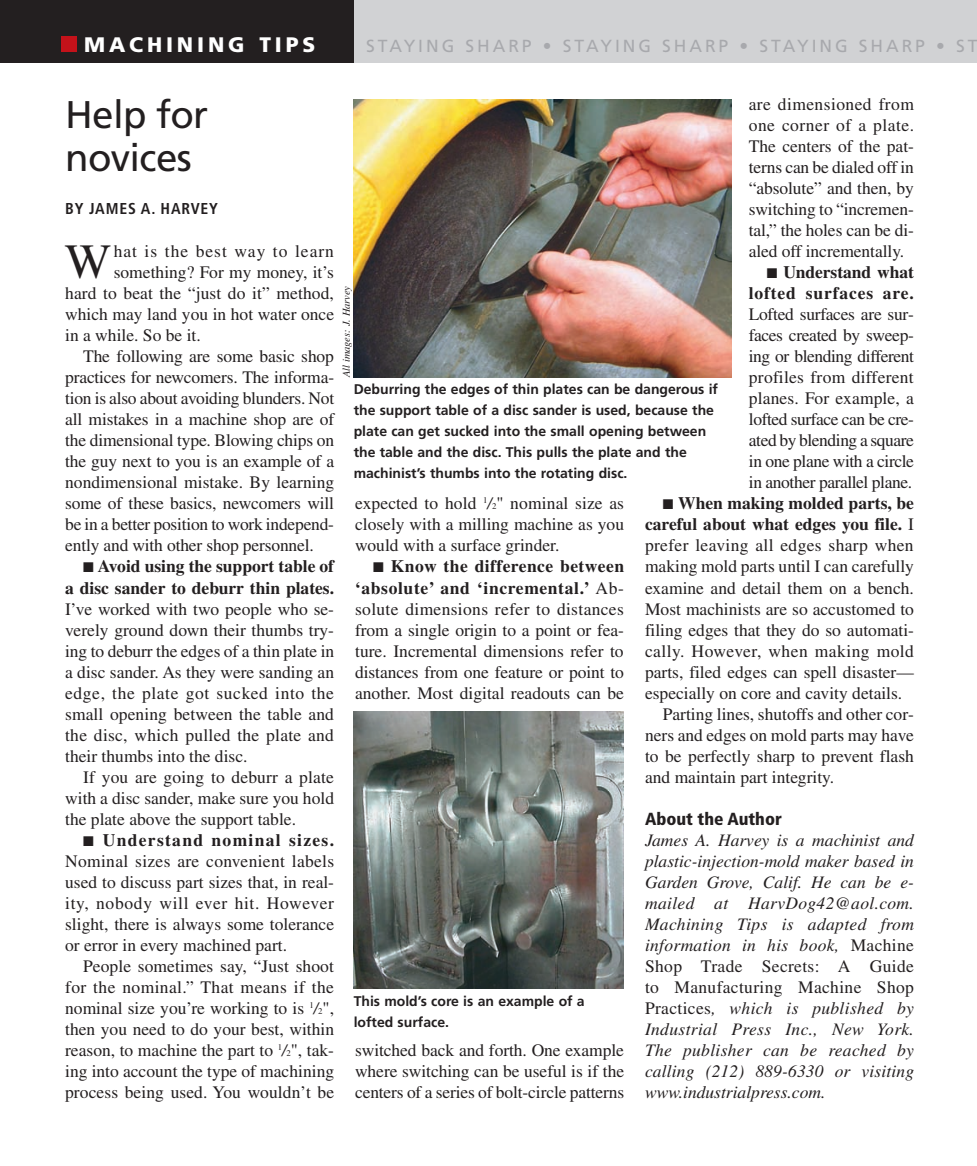
<style>
.page{position:relative;width:977px;height:1166px;background:#fff}
.page>*{position:absolute;margin:0;border:0;box-sizing:border-box;transform-origin:0 0}
.t1{font:49.18px "Times";color:#231f20}
.t2{font:38.5px/43.8px "Frutiger";letter-spacing:-.015em;color:#231f20}
.t3{font:900 21px "Frutiger";letter-spacing:.185em;color:#fff}
.t4{font:17.5px/21px "Times";color:#231f20;text-align:justify}
.t5{font:italic 17.5px/21px "Times";letter-spacing:.01em;color:#231f20;text-align:justify}
.t6{font:700 17.5px/21px "Times";color:#231f20;text-align:right}
.t7{font:17.5px "Frutiger";letter-spacing:.165em;color:#a8a9ad}
.t8{font:700 17.5px/21px "Times";letter-spacing:.04em;color:#231f20;text-align:right}
.t9{font:17.5px "Times";letter-spacing:.02em;color:#231f20}
.t10{font:17.5px "Times";letter-spacing:.025em;color:#231f20}
.t11{font:17.5px "Times";letter-spacing:.055em;color:#231f20}
.t12{font:900 condensed 17.5px "Frutiger";color:#231f20}
.t13{font:700 condensed 15.75px "Frutiger";letter-spacing:.05em;color:#231f20}
.t14{font:700 14px/21px "Frutiger";color:#231f20}
.t15{font:italic 10.5px "Times";color:#231f20}
.s1{font-weight:400}
.s2{font-style:normal}
.s3{font-weight:700}
.s4{font-style:italic}
.s5{font-size:8.75px}
</style>
<div class="page">
<div style="left:192px;top:0;width:784px;height:62px;background:#d1d2d4"></div>
<div style="left:0;top:0;width:354px;height:62px;background:#231f20"></div>
<div style="left:61px;top:37px;width:16px;height:15px;background:#c4121a"></div>
<img style="left:354px;top:712px;width:269px;height:276px">
<img style="left:354px;top:100px;width:377px;height:278px">
<p class="t3" style="left:84px;top:36px;width:232px">MACHINING TIPS</p>
<p class="t7" style="left:366px;top:39px;width:613px">STAYING SHARP • STAYING SHARP • STAYING SHARP • ST</p>
<p class="t4" style="left:748px;top:96px;width:167px">are dimensioned from one corner of a plate.<br>The centers of the pat&shy;terns can be dialed off in “absolute” and then, by switching to “incremen&shy;tal,” the holes can be di&shy;aled off incrementally.</p>
<p class="t8" style="left:748px;top:264px;width:167px">■ Understand what lofted surfaces are.</p>
<p class="t4" style="left:748px;top:306px;width:167px">Lofted surfaces are sur&shy;faces created by sweep&shy;ing or blending different profiles from different planes. For example, a lofted surface can be cre&shy;ated by blending a square in one plane with a circle in another parallel plane.</p>
<p class="t6" style="left:663px;top:495px;width:252px">■ When making molded parts, be</p>
<p class="t6" style="left:645px;top:516px;width:270px">careful about what edges you file. <span class="s1">I</span></p>
<p class="t9" style="left:645px;top:539px;width:270px">prefer leaving all edges sharp when</p>
<p class="t4" style="left:645px;top:558px;width:270px">making mold parts until I can carefully</p>
<p class="t4" style="left:645px;top:579px;width:270px">examine and detail them on a bench.</p>
<p class="t4" style="left:645px;top:600px;width:270px">Most machinists are so accustomed to</p>
<p class="t4" style="left:645px;top:621px;width:270px">filing edges that they do so automati-</p>
<p class="t10" style="left:645px;top:644px;width:270px">cally. However, when making mold</p>
<p class="t4" style="left:645px;top:663px;width:270px">parts, filed edges can spell disaster—</p>
<p class="t4" style="left:645px;top:684px;width:259px">especially on core and cavity details.</p>
<p class="t4" style="left:663px;top:705px;width:252px">Parting lines, shutoffs and other cor-</p>
<p class="t4" style="left:645px;top:726px;width:270px">ners and edges on mold parts may have</p>
<p class="t4" style="left:645px;top:747px;width:270px">to be perfectly sharp to prevent flash</p>
<p class="t4" style="left:645px;top:768px;width:191px">and maintain part integrity.</p>
<p class="t12" style="left:645px;top:811px;width:138px">About the Author</p>
<p class="t5" style="left:645px;top:831px;width:271px">James A. Harvey is a machinist and plastic-injection-mold maker based in Garden Grove, Calif. He can be e&shy;mailed at HarvDog42@aol.com.<br>Machining Tips is adapted from information in his book, <span class="s2">Machine Shop Trade Secrets: A Guide to Manufacturing Machine Shop Practices</span>, which is published by Industrial Press Inc., New York.<br>The publisher can be reached by calling (212) 889-6330 or visiting www.industrialpress.com.</p>
<h2 class="t2" style="left:65px;top:95px;width:145px">Help for novices</h2>
<p class="t13" style="left:65px;top:202px;width:154px">BY JAMES A. HARVEY</p>
<h1 class="t1" style="left:65px;top:245px;width:48px">W</h1>
<p class="t11" style="left:114px;top:245px;width:222px">hat is the best way to learn</p>
<p class="t4" style="left:114px;top:264px;width:222px">something? For my money, it’s</p>
<p class="t4" style="left:65px;top:285px;width:270px">hard to beat the “just do it” method,</p>
<p class="t4" style="left:65px;top:306px;width:270px">which may land you in hot water once</p>
<p class="t4" style="left:65px;top:327px;width:137px">in a while. So be it.</p>
<p class="t4" style="left:83px;top:348px;width:252px">The following are some basic shop</p>
<p class="t4" style="left:65px;top:369px;width:270px">practices for newcomers. The informa-</p>
<p class="t4" style="left:65px;top:390px;width:271px">tion is also about avoiding blunders. Not</p>
<p class="t4" style="left:65px;top:411px;width:270px">all mistakes in a machine shop are of</p>
<p class="t4" style="left:65px;top:432px;width:270px">the dimensional type. Blowing chips on</p>
<p class="t4" style="left:65px;top:453px;width:270px">the guy next to you is an example of a</p>
<p class="t4" style="left:65px;top:474px;width:271px">nondimensional mistake. By learning</p>
<p class="t4" style="left:65px;top:495px;width:270px">some of these basics, newcomers will</p>
<p class="t4" style="left:65px;top:516px;width:270px">be in a better position to work independ-</p>
<p class="t4" style="left:65px;top:537px;width:250px">ently and with other shop personnel.</p>
<p class="t6" style="left:65px;top:558px;width:270px">■ Avoid using the support table of<br>a disc sander to deburr thin plates.</p>
<p class="t4" style="left:65px;top:600px;width:270px">I’ve worked with two people who se&shy;verely ground down their thumbs try&shy;ing to deburr the edges of a thin plate in a disc sander. As they were sanding an edge, the plate got sucked into the small opening between the table and the disc, which pulled the plate and their thumbs into the disc.</p>
<p class="t4" style="left:65px;top:768px;width:270px;text-indent:18px">If you are going to deburr a plate with a disc sander, make sure you hold the plate above the support table.</p>
<p class="t4" style="left:65px;top:831px;width:270px;text-indent:18px">■ <span class="s3">Understand nominal sizes.<br></span>Nominal sizes are convenient labels used to discuss part sizes that, in real&shy;ity, nobody will ever hit. However slight, there is always some tolerance or error in every machined part.</p>
<p class="t4" style="left:65px;top:957px;width:270px;text-indent:18px">People sometimes say, “Just shoot for the nominal.” That means if the nominal size you’re working to is <sup>1</sup><span class="s4">/</span><span class="s5">2</span>", then you need to do your best, within reason, to machine the part to <sup>1</sup><span class="s4">/</span><span class="s5">2</span>", tak&shy;ing into account the type of machining process being used. You wouldn’t be</p>
<p class="t15" style="left:342px;top:377px;width:93px;rotate:-90deg">All images: J. Harvey</p>
<p class="t14" style="left:354px;top:379px;width:366px">Deburring the edges of thin plates can be dangerous if the support table of a disc sander is used, because the plate can get sucked into the small opening between the table and the disc. This pulls the plate and the machinist’s thumbs into the rotating disc.</p>
<p class="t4" style="left:355px;top:495px;width:270px">expected to hold <sup>1</sup><span class="s4">/</span><span class="s5">2</span>" nominal size as closely with a milling machine as you would with a surface grinder.</p>
<p class="t4" style="left:355px;top:558px;width:270px;text-indent:18px">■ <span class="s3">Know the difference between ‘absolute’ and ‘incremental.’</span> Ab&shy;solute dimensions refer to distances from a single origin to a point or fea&shy;ture. Incremental dimensions refer to distances from one feature or point to another. Most digital readouts can be</p>
<p class="t14" style="left:354px;top:992px;width:232px">This mold’s core is an example of a lofted surface.</p>
<p class="t4" style="left:355px;top:1041px;width:270px">switched back and forth. One example where switching can be useful is if the centers of a series of bolt-circle patterns</p>
</div>
